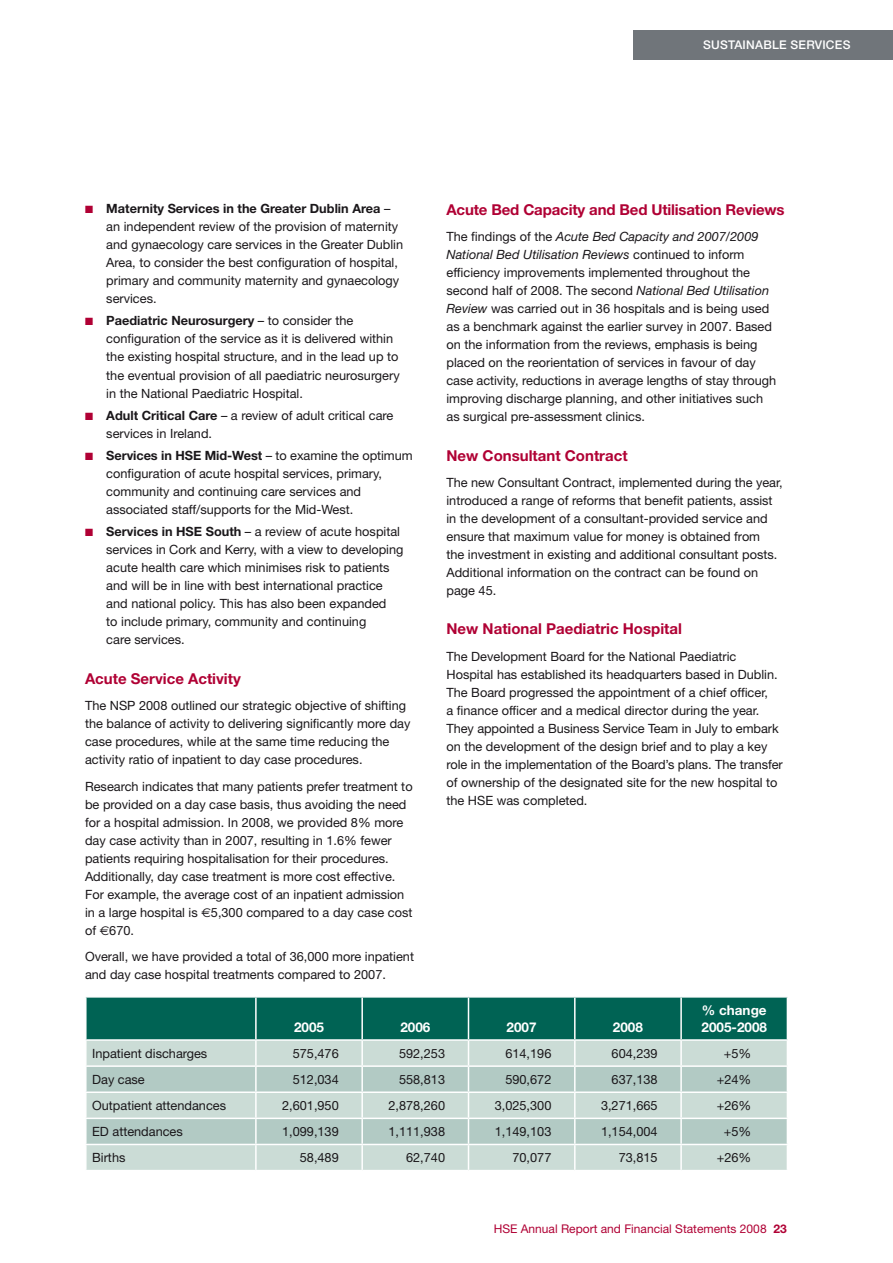
<style>
.page{position:relative;width:893px;height:1263px;background:#fff}
.page>*{position:absolute;margin:0;border:0;box-sizing:border-box;transform-origin:0 0}
.t1{font:700 15px "Helvetica Neue LT Std";color:#b00034}
.t2{font:700 13.5px/16.5px "Helvetica Neue LT Std";color:#fff}
.t3{font:12.75px/18px "Helvetica Neue LT Std";color:#1a171a}
.t4{font:12px "Helvetica Neue LT Std";color:#b00034}
.t5{font:500 12px "Helvetica Neue LT Std";letter-spacing:.02em;color:#fff}
.s1{color:#b00034}
.s2{font-weight:700}
.s3{font-family:"Euro Sans"}
.s4{font-style:italic}
</style>
<div class="page">
<svg style="left:86px;top:997px;width:702px;height:173px;background:#94bab2"></svg>
<hr style="left:85px;top:1091px;width:171px;height:2px;background:#fff">
<hr style="left:85px;top:1117px;width:171px;height:2px;background:#fff">
<hr style="left:85px;top:1144px;width:171px;height:1px;background:#fff">
<hr style="left:256px;top:1091px;width:106px;height:2px;background:#fff">
<hr style="left:256px;top:1117px;width:106px;height:2px;background:#fff">
<hr style="left:256px;top:1144px;width:106px;height:1px;background:#fff">
<hr style="left:362px;top:1091px;width:106px;height:2px;background:#fff">
<hr style="left:362px;top:1117px;width:106px;height:2px;background:#fff">
<hr style="left:362px;top:1144px;width:106px;height:1px;background:#fff">
<hr style="left:468px;top:1091px;width:107px;height:2px;background:#fff">
<hr style="left:468px;top:1117px;width:107px;height:2px;background:#fff">
<hr style="left:468px;top:1144px;width:107px;height:1px;background:#fff">
<hr style="left:575px;top:1091px;width:106px;height:2px;background:#fff">
<hr style="left:681px;top:1091px;width:107px;height:2px;background:#fff">
<hr style="left:575px;top:1117px;width:106px;height:2px;background:#fff">
<hr style="left:681px;top:1117px;width:107px;height:2px;background:#fff">
<hr style="left:575px;top:1144px;width:106px;height:1px;background:#fff">
<hr style="left:681px;top:1144px;width:107px;height:1px;background:#fff">
<div style="left:634px;top:30px;width:259px;height:30px;background:#70757a"></div>
<p class="t5" style="left:703px;top:38px;width:148px">SUSTAINABLE SERVICES</p>
<p class="t3" style="left:106px;top:199px;width:298px;text-indent:-21px"><span class="s1">■</span> <span class="s2">Maternity Services in the Greater Dublin Area</span> – an independent review of the provision of maternity and gynaecology care services in the Greater Dublin Area, to consider the best configuration of hospital, primary and community maternity and gynaecology services.</p>
<p class="t3" style="left:106px;top:312px;width:295px;text-indent:-21px"><span class="s1">■</span> <span class="s2">Paediatric Neurosurgery</span> – to consider the configuration of the service as it is delivered within the existing hospital structure, and in the lead up to the eventual provision of all paediatric neurosurgery in the National Paediatric Hospital.</p>
<p class="t3" style="left:106px;top:406px;width:289px;text-indent:-21px"><span class="s1">■</span> <span class="s2">Adult Critical Care</span> – a review of adult critical care services in Ireland.</p>
<p class="t3" style="left:106px;top:446px;width:308px;text-indent:-21px"><span class="s1">■</span> <span class="s2">Services in HSE Mid-West</span> – to examine the optimum configuration of acute hospital services, primary, community and continuing care services and associated staff/supports for the Mid-West.</p>
<p class="t3" style="left:106px;top:523px;width:299px;text-indent:-21px"><span class="s1">■</span> <span class="s2">Services in HSE South</span> – a review of acute hospital services in Cork and Kerry, with a view to developing acute health care which minimises risk to patients and will be in line with best international practice and national policy. This has also been expanded<br>to include primary, community and continuing<br>care services.</p>
<p class="t1" style="left:85px;top:669px;width:157px">Acute Service Activity</p>
<p class="t3" style="left:85px;top:696px;width:327px">The NSP 2008 outlined our strategic objective of shifting the balance of activity to delivering significantly more day case procedures, while at the same time reducing the activity ratio of inpatient to day case procedures.</p>
<p class="t3" style="left:85px;top:777px;width:329px">Research indicates that many patients prefer treatment to be provided on a day case basis, thus avoiding the need for a hospital admission. In 2008, we provided 8% more day case activity than in 2007, resulting in 1.6% fewer patients requiring hospitalisation for their procedures.<br>Additionally, day case treatment is more cost effective.<br>For example, the average cost of an inpatient admission in a large hospital is <span class="s3">€</span>5,300 compared to a day case cost of <span class="s3">€</span>670.</p>
<p class="t3" style="left:85px;top:947px;width:330px">Overall, we have provided a total of 36,000 more inpatient and day case hospital treatments compared to 2007.</p>
<p class="t1" style="left:446px;top:200px;width:340px">Acute Bed Capacity and Bed Utilisation Reviews</p>
<p class="t3" style="left:446px;top:228px;width:331px">The findings of the <span class="s4">Acute Bed Capacity and 2007/2009<br>National Bed Utilisation Reviews</span> continued to inform efficiency improvements implemented throughout the second half of 2008. The second <span class="s4">National Bed Utilisation Review</span> was carried out in 36 hospitals and is being used as a benchmark against the earlier survey in 2007. Based on the information from the reviews, emphasis is being placed on the reorientation of services in favour of day case activity, reductions in average lengths of stay through improving discharge planning, and other initiatives such as surgical pre-assessment clinics.</p>
<p class="t1" style="left:446px;top:446px;width:183px">New Consultant Contract</p>
<p class="t3" style="left:446px;top:473px;width:338px">The new Consultant Contract, implemented during the year, introduced a range of reforms that benefit patients, assist in the development of a consultant-provided service and ensure that maximum value for money is obtained from<br>the investment in existing and additional consultant posts.<br>Additional information on the contract can be found on page 45.</p>
<p class="t1" style="left:446px;top:620px;width:237px">New National Paediatric Hospital</p>
<p class="t3" style="left:446px;top:647px;width:338px">The Development Board for the National Paediatric Hospital has established its headquarters based in Dublin.<br>The Board progressed the appointment of a chief officer,<br>a finance officer and a medical director during the year.<br>They appointed a Business Service Team in July to embark on the development of the design brief and to play a key role in the implementation of the Board’s plans. The transfer of ownership of the designated site for the new hospital to the HSE was completed.</p>
<p class="t2" style="left:294px;top:1018px;width:32px">2005</p>
<p class="t2" style="left:400px;top:1018px;width:32px">2006</p>
<p class="t2" style="left:507px;top:1018px;width:30px">2007</p>
<p class="t2" style="left:613px;top:1018px;width:32px">2008</p>
<p class="t2" style="left:701px;top:1002px;width:67px">% change<br>2005-2008</p>
<p class="t3" style="left:92px;top:1044px;width:117px">Inpatient discharges</p>
<p class="t3" style="left:293px;top:1044px;width:48px">575,476</p>
<p class="t3" style="left:399px;top:1044px;width:48px">592,253</p>
<p class="t3" style="left:505px;top:1044px;width:48px">614,196</p>
<p class="t3" style="left:612px;top:1044px;width:48px">604,239</p>
<p class="t3" style="left:724px;top:1044px;width:29px">+5%</p>
<p class="t3" style="left:92px;top:1070px;width:54px">Day case</p>
<p class="t3" style="left:293px;top:1070px;width:48px">512,034</p>
<p class="t3" style="left:399px;top:1070px;width:48px">558,813</p>
<p class="t3" style="left:505px;top:1070px;width:48px">590,672</p>
<p class="t3" style="left:612px;top:1070px;width:48px">637,138</p>
<p class="t3" style="left:717px;top:1070px;width:36px">+24%</p>
<p class="t3" style="left:92px;top:1096px;width:135px">Outpatient attendances</p>
<p class="t3" style="left:282px;top:1096px;width:58px">2,601,950</p>
<p class="t3" style="left:388px;top:1096px;width:58px">2,878,260</p>
<p class="t3" style="left:495px;top:1096px;width:58px">3,025,300</p>
<p class="t3" style="left:601px;top:1096px;width:58px">3,271,665</p>
<p class="t3" style="left:717px;top:1096px;width:36px">+26%</p>
<p class="t3" style="left:92px;top:1122px;width:92px">ED attendances</p>
<p class="t3" style="left:282px;top:1122px;width:58px">1,099,139</p>
<p class="t3" style="left:388px;top:1122px;width:58px">1,111,938</p>
<p class="t3" style="left:495px;top:1122px;width:58px">1,149,103</p>
<p class="t3" style="left:601px;top:1122px;width:58px">1,154,004</p>
<p class="t3" style="left:724px;top:1122px;width:29px">+5%</p>
<p class="t3" style="left:92px;top:1148px;width:35px">Births</p>
<p class="t3" style="left:300px;top:1148px;width:40px">58,489</p>
<p class="t3" style="left:406px;top:1148px;width:40px">62,740</p>
<p class="t3" style="left:512px;top:1148px;width:40px">70,077</p>
<p class="t3" style="left:619px;top:1148px;width:40px">73,815</p>
<p class="t3" style="left:717px;top:1148px;width:36px">+26%</p>
<p class="t4" style="left:494px;top:1222px;width:294px">HSE Annual Report and Financial Statements 2008 <span class="s2">23</span></p>
</div>
